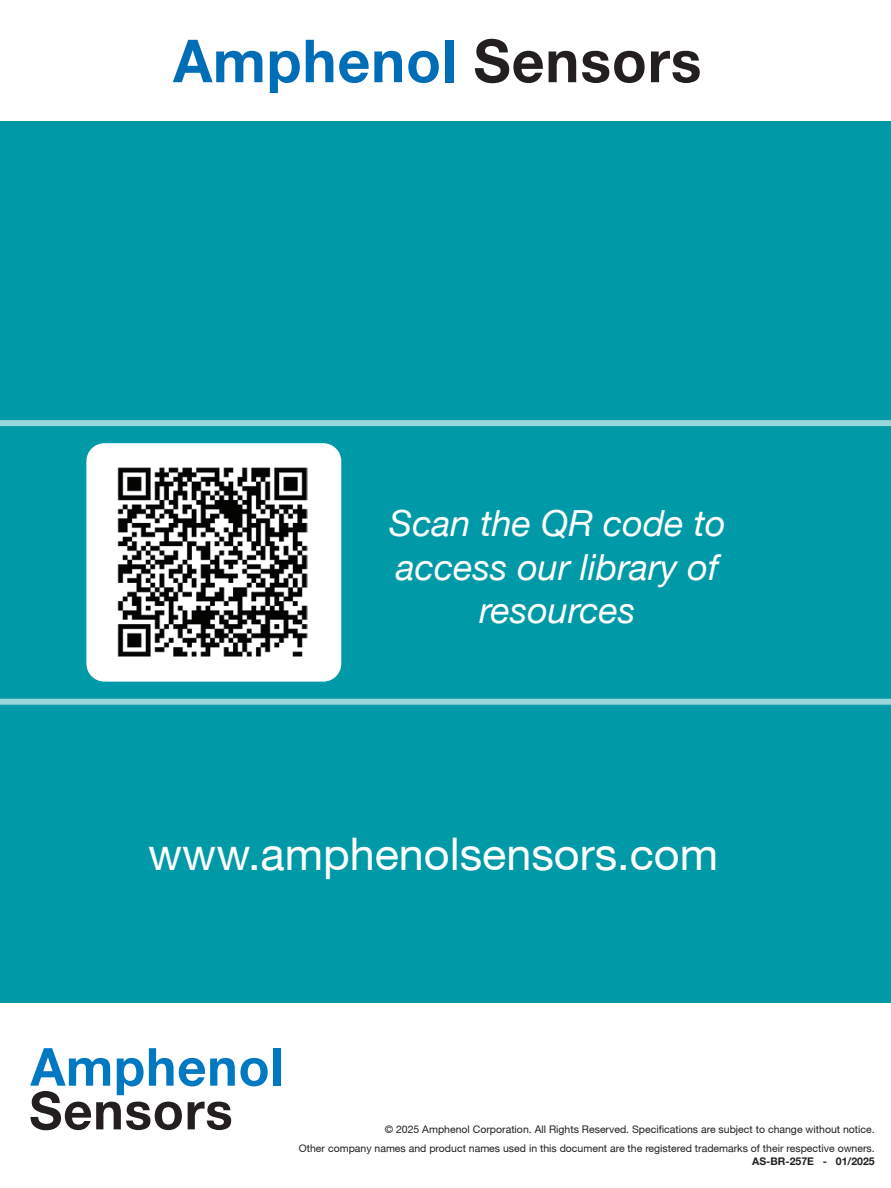
<style>
.page{position:relative;width:891px;height:1188px;background:#fff}
.page>*{position:absolute;margin:0;border:0;box-sizing:border-box;transform-origin:0 0}
.t1{font:700 52.5px "Helvetica Neue";color:#0079c2}
.t2{font:700 52.5px "Helvetica Neue";color:#231f20}
.t3{font:45px "Helvetica Neue";color:#fff}
.t4{font:italic 36px/43.2px "Helvetica Neue";color:#fff;text-align:center}
.t5{font:10.5px/19.4px "Helvetica Neue";color:#231f20;text-align:right}
.t6{font:700 10.5px "Helvetica Neue";color:#231f20}
</style>
<div class="page">
<svg style="left:173px;top:40px;width:89px;height:42px"></svg>
<svg style="left:270px;top:51px;width:30px;height:42px"></svg>
<svg style="left:306px;top:40px;width:27px;height:42px"></svg>
<svg style="left:339px;top:51px;width:63px;height:32px"></svg>
<svg style="left:408px;top:51px;width:31px;height:32px"></svg>
<div style="left:445px;top:40px;width:8px;height:42px;background:#006eb6"></div>
<svg style="left:475px;top:39px;width:68px;height:44px"></svg>
<svg style="left:549px;top:51px;width:27px;height:31px"></svg>
<svg style="left:582px;top:51px;width:63px;height:32px"></svg>
<svg style="left:651px;top:51px;width:49px;height:32px"></svg>
<div style="left:0;top:122px;width:891px;height:881px;background:#0099a7"></div>
<svg style="left:0;top:420px;width:891px;height:285px"></svg>
<div style="left:86px;top:443px;width:255px;height:239px;background:#fff;border-radius:18px"></div>
<img style="left:117px;top:467px;width:191px;height:190px">
<h3 class="t4" style="left:389px;top:501px;width:338px">Scan the QR code to access our library of resources</h3>
<h2 class="t3" style="left:148px;top:827px;width:572px">www.amphenolsensors.com</h2>
<h1 class="t1" style="left:31px;top:1034px;width:255px">Amphenol</h1>
<h1 class="t2" style="left:29px;top:1078px;width:206px">Sensors</h1>
<p class="t5" style="left:299px;top:1119px;width:577px">© 2025 Amphenol Corporation. All Rights Reserved. Specifications are subject to change without notice.<br>Other company names and product names used in this document are the registered trademarks of their respective owners.</p>
<p class="t6" style="left:752px;top:1155px;width:124px">AS-BR-257E - 01/2025</p>
</div>
